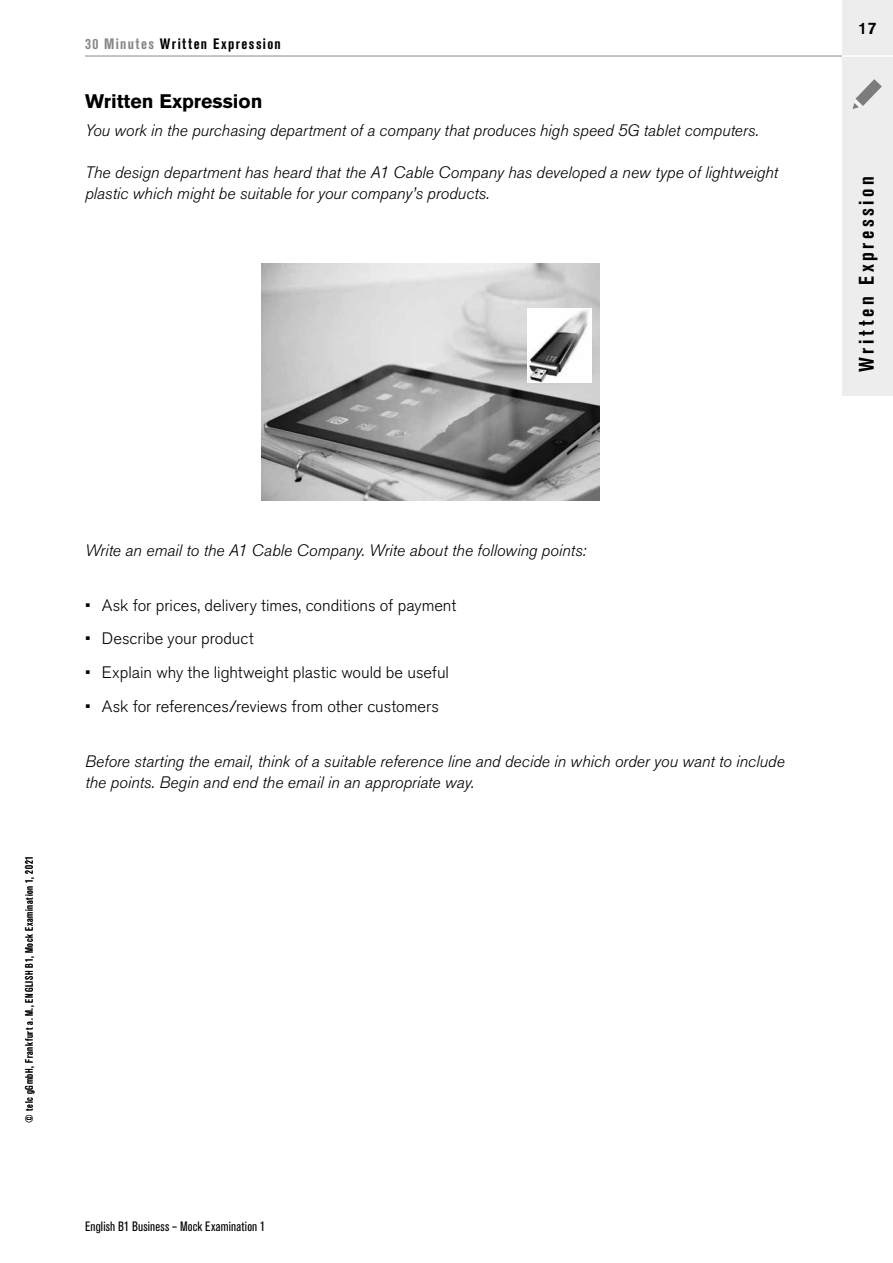
<style>
.page{position:relative;width:893px;height:1263px;background:#fff}
.page>*{position:absolute;margin:0;border:0;box-sizing:border-box;transform-origin:0 0}
.t1{font:700 condensed 21px "Akzidenz Grotesk Pro";letter-spacing:.165em;color:#000}
.t2{font:700 19.5px "Akzidenz Grotesk Pro";color:#000}
.t3{font:italic 300 16.5px/21px "Akzidenz Grotesk Pro";color:#000}
.t4{font:300 16.5px "Akzidenz Grotesk Pro";color:#000}
.t5{font:500 16.5px "Akzidenz Grotesk Pro";color:#000}
.t6{font:700 condensed 15px "Akzidenz Grotesk Pro";letter-spacing:.095em;color:#000}
.t7{font:condensed 13.5px "Akzidenz Grotesk Pro";letter-spacing:.015em;color:#000}
.t8{font:condensed 10.5px "Akzidenz Grotesk Pro";letter-spacing:.065em;color:#000}
.s1{color:#878787}
</style>
<div class="page">
<hr style="left:85px;top:55px;width:758px;height:2px;background:#b3b2b2">
<div style="left:842px;top:0;width:51px;height:395px;background:#ededed"></div>
<hr style="left:842px;top:55px;width:51px;height:2px;background:#fff">
<svg style="left:852px;top:79px;width:30px;height:30px"></svg>
<img style="left:261px;top:264px;width:339px;height:236px">
<img style="left:527px;top:308px;width:64px;height:74px">
<p class="t6" style="left:85px;top:34px;width:197px"><span class="s1">30 Minutes</span> Written Expression</p>
<p class="t2" style="left:85px;top:89px;width:179px">Written Expression</p>
<p class="t3" style="left:85px;top:120px;width:675px">You work in the purchasing department of a company that produces high speed 5G tablet computers.</p>
<p class="t3" style="left:85px;top:162px;width:694px">The design department has heard that the A1 Cable Company has developed a new type of lightweight plastic which might be suitable for your company’s products.</p>
<p class="t8" style="left:22px;top:1122px;width:268px;rotate:-90deg">© telc gGmbH, Frankfurt a. M., ENGLISH B1, Mock Examination 1, 2021</p>
<p class="t3" style="left:85px;top:540px;width:503px">Write an email to the A1 Cable Company. Write about the following points:</p>
<p class="t4" style="left:85px;top:594px;width:373px">• Ask for prices, delivery times, conditions of payment</p>
<p class="t4" style="left:85px;top:628px;width:170px">• Describe your product</p>
<p class="t4" style="left:85px;top:661px;width:365px">• Explain why the lightweight plastic would be useful</p>
<p class="t4" style="left:85px;top:695px;width:355px">• Ask for references/reviews from other customers</p>
<p class="t3" style="left:85px;top:750px;width:701px">Before starting the email, think of a suitable reference line and decide in which order you want to include the points. Begin and end the email in an appropriate way.</p>
<p class="t7" style="left:85px;top:1217px;width:182px">English B1 Business – Mock Examination 1</p>
<p class="t5" style="left:858px;top:18px;width:20px">17</p>
<p class="t1" style="left:853px;top:372px;width:197px;rotate:-90deg">Written Expression</p>
</div>
